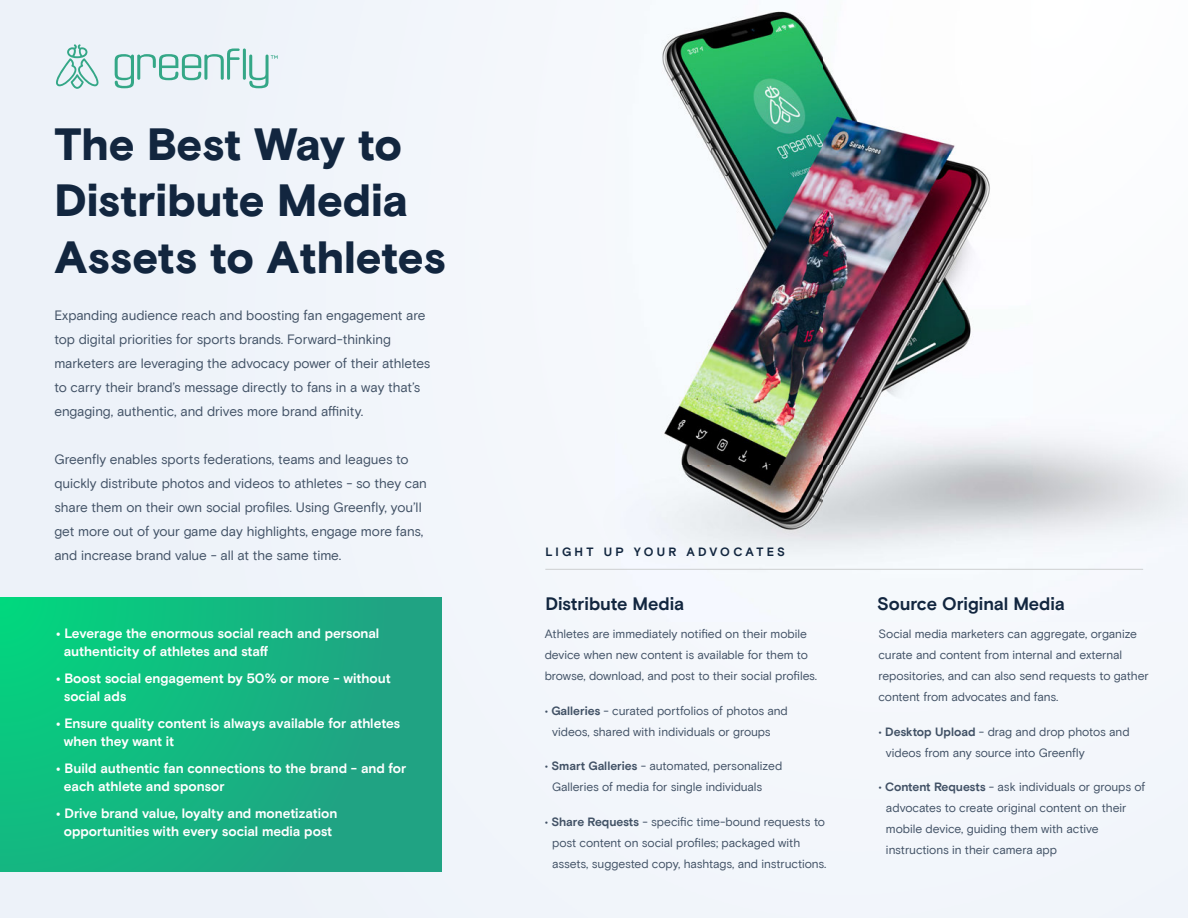
<style>
.page{position:relative;width:1188px;height:918px;background:#fff}
.page>*{position:absolute;margin:0;border:0;box-sizing:border-box;transform-origin:0 0}
.t1{font:900 45px/56.6px "Basis Grotesque Pro";letter-spacing:-.01em;color:#12263f}
.t2{font:700 18px "Basis Grotesque Pro";color:#12263f}
.t3{font:13.5px/24px "Basis Grotesque Pro";letter-spacing:-.005em;color:#415165}
.t4{font:700 13.5px/18px "Basis Grotesque Pro";letter-spacing:-.005em;color:#fff}
.t5{font:12px/21px "Basis Grotesque Pro";letter-spacing:-.005em;color:#415165}
.t6{font:700 12px "Basis Grotesque Pro";letter-spacing:.265em;color:#12263f}
.s1{font-weight:700}
</style>
<div class="page">
<div style="left:0;top:595px;width:647px;height:323px;background:#f1f5fa"></div>
<img style="left:408px;top:0;width:780px;height:621px">
<div style="left:0;top:598px;width:441px;height:273px;background:linear-gradient(to right,#09ca7f,#239e83)"></div>
<hr style="left:545px;top:569px;width:598px;height:1px;background:#cdcfd0">
<svg style="left:55px;top:44px;width:44px;height:45px;background:#c3e1df"></svg>
<hr style="left:243px;top:48px;width:3px;height:32px;background:#34a787;border-radius:2px">
<svg style="left:115px;top:48px;width:125px;height:40px;background:#c1e0de"></svg>
<svg style="left:249px;top:55px;width:29px;height:33px"></svg>
<h1 class="t1" style="left:54px;top:118px;width:393px">The Best Way to<br>Distribute Media<br>Assets to Athletes</h1>
<p class="t3" style="left:54px;top:304px;width:378px">Expanding audience reach and boosting fan engagement are top digital priorities for sports brands. Forward-thinking marketers are leveraging the advocacy power of their athletes to carry their brand’s message directly to fans in a way that’s engaging, authentic, and drives more brand affinity.</p>
<p class="t3" style="left:54px;top:448px;width:374px">Greenfly enables sports federations, teams and leagues to quickly distribute photos and videos to athletes - so they can share them on their own social profiles. Using Greenfly, you’ll get more out of your game day highlights, engage more fans, and increase brand value - all at the same time.</p>
<p class="t4" style="left:64px;top:625px;width:317px;text-indent:-8px">• Leverage the enormous social reach and personal authenticity of athletes and staff</p>
<p class="t4" style="left:64px;top:670px;width:328px;text-indent:-8px">• Boost social engagement by 50% or more - without social ads</p>
<p class="t4" style="left:64px;top:715px;width:338px;text-indent:-8px">• Ensure quality content is always available for athletes when they want it</p>
<p class="t4" style="left:64px;top:760px;width:344px;text-indent:-8px">• Build authentic fan connections to the brand - and for each athlete and sponsor</p>
<p class="t4" style="left:56px;top:805px;width:283px;text-align:center">• Drive brand value, loyalty and monetization opportunities with every social media post</p>
<p class="t6" style="left:545px;top:545px;width:241px">LIGHT UP YOUR ADVOCATES</p>
<h2 class="t2" style="left:545px;top:593px;width:140px">Distribute Media</h2>
<h2 class="t2" style="left:877px;top:593px;width:189px">Source Original Media</h2>
<p class="t5" style="left:545px;top:624px;width:274px">Athletes are immediately notified on their mobile device when new content is available for them to browse, download, and post to their social profiles.</p>
<p class="t5" style="left:552px;top:700px;width:237px;text-indent:-8px">• <span class="s1">Galleries</span> - curated portfolios of photos and videos, shared with individuals or groups</p>
<p class="t5" style="left:552px;top:756px;width:232px;text-indent:-8px">• <span class="s1">Smart Galleries</span> - automated, personalized<br>Galleries of media for single individuals</p>
<p class="t5" style="left:552px;top:811px;width:276px;text-indent:-8px">• <span class="s1">Share Requests</span> - specific time-bound requests to post content on social profiles; packaged with assets, suggested copy, hashtags, and instructions.</p>
<p class="t5" style="left:878px;top:624px;width:272px">Social media marketers can aggregate, organize curate and content from internal and external repositories, and can also send requests to gather content from advocates and fans.</p>
<p class="t5" style="left:886px;top:721px;width:245px;text-indent:-8px">• <span class="s1">Desktop Upload</span> - drag and drop photos and videos from any source into Greenfly</p>
<p class="t5" style="left:886px;top:777px;width:261px;text-indent:-8px">• <span class="s1">Content Requests</span> - ask individuals or groups of advocates to create original content on their mobile device, guiding them with active instructions in their camera app</p>
</div>
